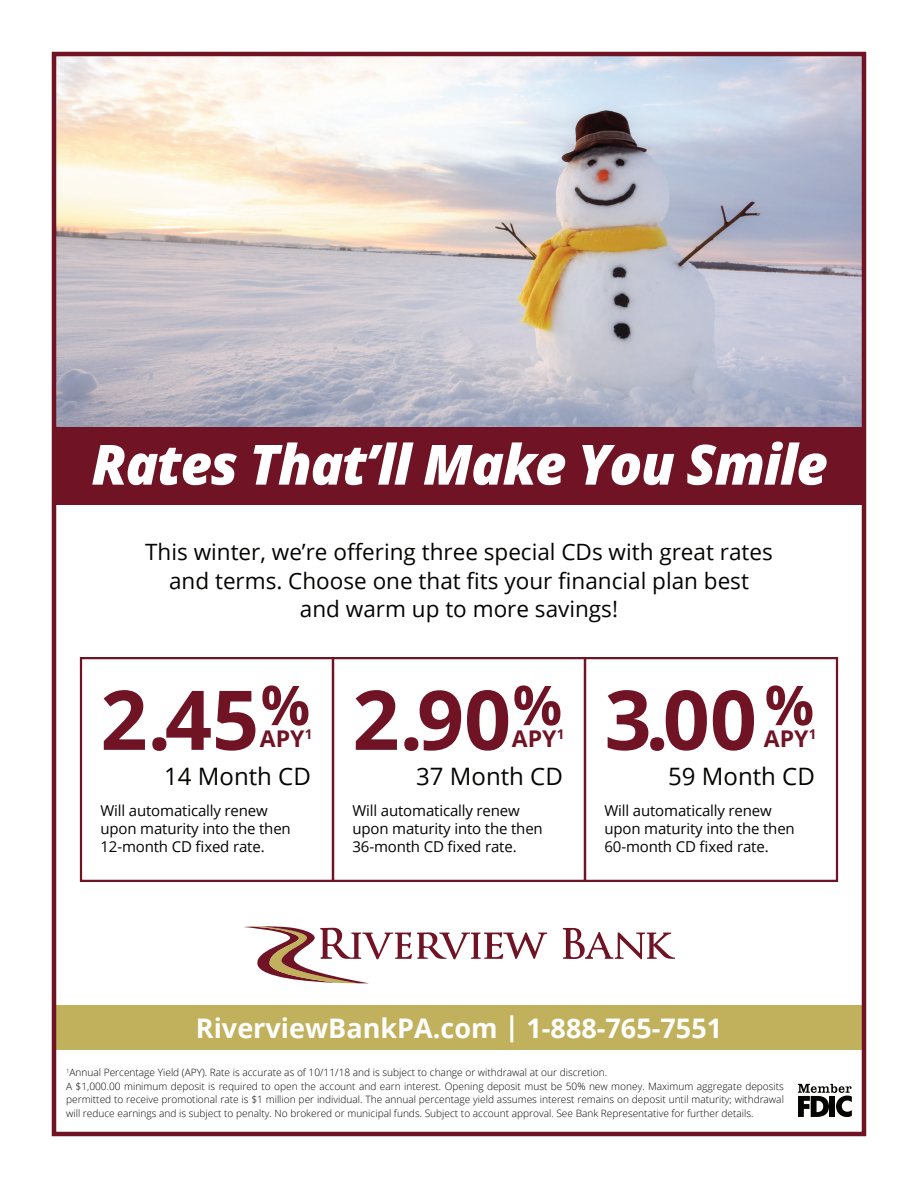
<style>
.page{position:relative;width:918px;height:1188px;background:#fff}
.page>*{position:absolute;margin:0;border:0;box-sizing:border-box;transform-origin:0 0}
.t1{font:700 82.5px "Open Sans";color:#701425}
.t2{font:italic 800 55.5px "Open Sans";letter-spacing:-.025em;color:#fff}
.t3{font:700 27px "Open Sans";color:#fff}
.t4{font:24px "Open Sans";color:#040503}
.t5{font:700 23.1px "Open Sans";color:#701425}
.t6{font:22.5px/28.5px "Open Sans";color:#040503;text-align:center}
.t7{font:15px/18px "Open Sans";letter-spacing:-.01em;color:#040503}
.t8{font:300 10.2px/13.5px "Open Sans";color:#040503}
</style>
<div class="page">
<img style="left:57px;top:57px;width:804px;height:370px">
<div style="left:54px;top:427px;width:810px;height:77px;background:#701425"></div>
<div style="left:54px;top:1005px;width:810px;height:45px;background:#c1b15c"></div>
<svg style="left:244px;top:926px;width:303px;height:57px"></svg>
<svg style="left:563px;top:928px;width:112px;height:31px"></svg>
<svg style="left:798px;top:1084px;width:54px;height:33px"></svg>
<div style="left:830px;top:1096px;width:5px;height:21px;background:#040503"></div>
<div style="left:80px;top:657px;width:254px;height:225px;border:2px solid #701425"></div>
<div style="left:332px;top:657px;width:254px;height:225px;border:2px solid #701425"></div>
<div style="left:584px;top:657px;width:254px;height:225px;border:2px solid #701425"></div>
<div style="left:52px;top:52px;width:814px;height:1084px;border:4px solid #701425"></div>
<h2 class="t2" style="left:91px;top:422px;width:738px">Rates That’ll Make You Smile</h2>
<h3 class="t6" style="left:145px;top:537px;width:629px">This winter, we’re offering three special CDs with great rates and terms. Choose one that fits your financial plan best<br>and warm up to more savings!</h3>
<h1 class="t1" style="left:100px;top:662px;width:211px">2.45<sup>%</sup></h1>
<h3 class="t5" style="left:260px;top:722px;width:54px">APY<sup>1</sup></h3>
<h3 class="t4" style="left:164px;top:760px;width:148px">14 Month CD</h3>
<h3 class="t7" style="left:100px;top:802px;width:192px">Will automatically renew upon maturity into the then<br>12-month CD fixed rate.</h3>
<h1 class="t1" style="left:352px;top:662px;width:211px">2.90<sup>%</sup></h1>
<h3 class="t5" style="left:512px;top:722px;width:54px">APY<sup>1</sup></h3>
<h3 class="t4" style="left:416px;top:760px;width:148px">37 Month CD</h3>
<h3 class="t7" style="left:352px;top:802px;width:192px">Will automatically renew upon maturity into the then<br>36-month CD fixed rate.</h3>
<h1 class="t1" style="left:604px;top:662px;width:211px">3.00 <sup>%</sup></h1>
<h3 class="t5" style="left:764px;top:722px;width:54px">APY<sup>1</sup></h3>
<h3 class="t4" style="left:668px;top:760px;width:148px">59 Month CD</h3>
<h3 class="t7" style="left:604px;top:802px;width:192px">Will automatically renew upon maturity into the then<br>60-month CD fixed rate.</h3>
<h3 class="t3" style="left:196px;top:1009px;width:528px">RiverviewBankPA.com | 1-888-765-7551</h3>
<p class="t8" style="left:66px;top:1065px;width:719px"><sup>1</sup>Annual Percentage Yield (APY). Rate is accurate as of 10/11/18 and is subject to change or withdrawal at our discretion.<br>A $1,000.00 minimum deposit is required to open the account and earn interest. Opening deposit must be 50% new money. Maximum aggregate deposits permitted to receive promotional rate is $1 million per individual. The annual percentage yield assumes interest remains on deposit until maturity; withdrawal will reduce earnings and is subject to penalty. No brokered or municipal funds. Subject to account approval. See Bank Representative for further details.</p>
</div>
